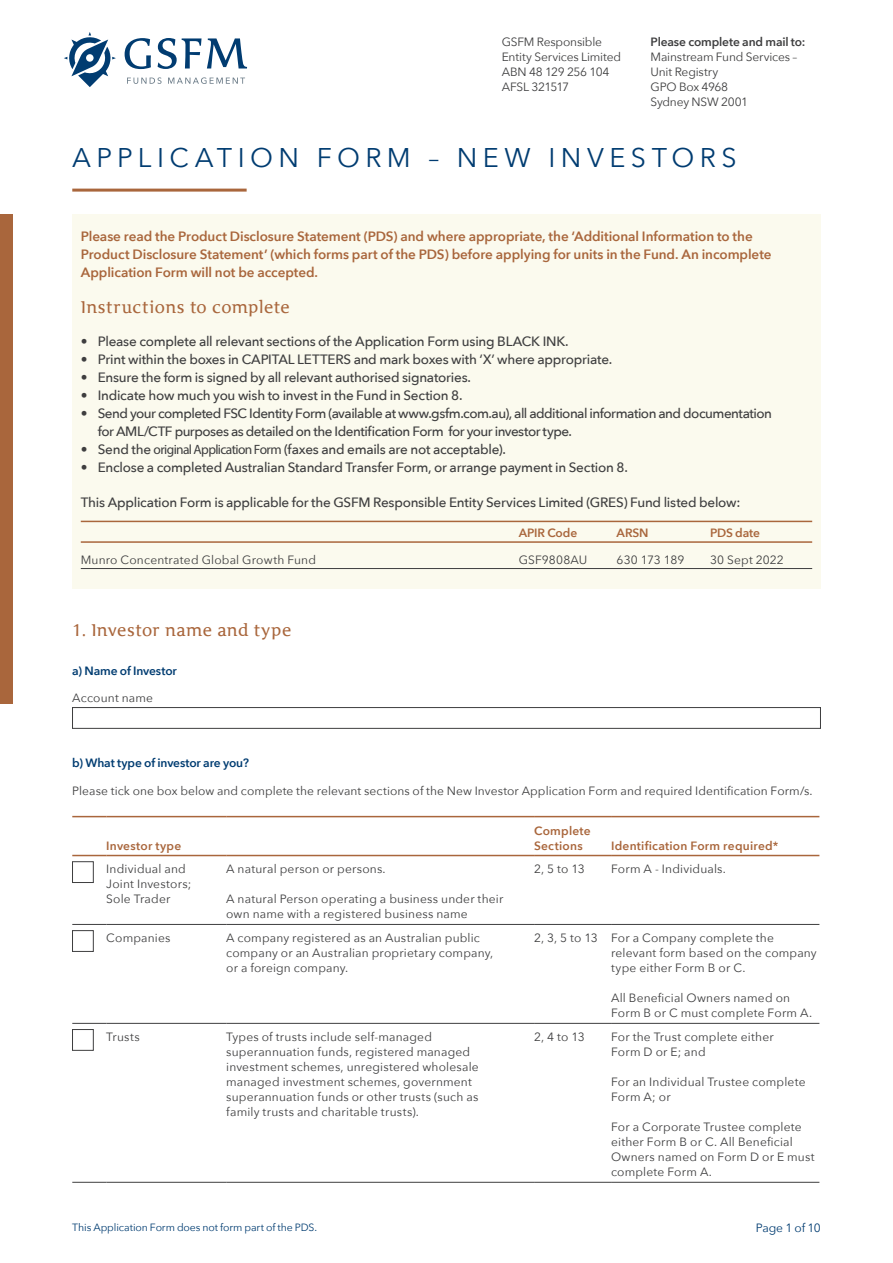
<style>
.page{position:relative;width:893px;height:1263px;background:#fff}
.page>*{position:absolute;margin:0;border:0;box-sizing:border-box;transform-origin:0 0}
.section_heading_left{font:27px "Avenir Next";letter-spacing:.2em;color:#013c71}
.FORM_subhead_1{font:18px "Cicero";letter-spacing:.025em;color:#a9663c}
.FORM_points{font:500 13.5px "Avenir Next";letter-spacing:-.02em;color:#3e3e3f}
.FORM_highlighted_tex{font:600 13.5px/18px "Avenir Next";letter-spacing:-.005em;color:#a9663c}
.FORM_points-2{font:500 13.5px/18px "Avenir Next";letter-spacing:-.04em;color:#3e3e3f}
.text{font:500 13.5px "Avenir Next";letter-spacing:-.02em;color:#3e3e3f}
.FORM_text{font:12px/15px "Avenir Next";letter-spacing:.015em;color:#3e3e3f}
.FORM_text_with_boxes{font:12px "Avenir Next";letter-spacing:.015em;color:#3e3e3f}
.t1{font:600 12px/15px "Avenir Next";letter-spacing:.02em;color:#a9663c}
.header_left{font:12px/15px "Avenir Next";letter-spacing:-.015em;color:#3e3e3f}
.text-2{font:12px/15px "Avenir Next";letter-spacing:-.015em;color:#3e3e3f}
.FORM_subhead_2{font:600 12px "Avenir Next";letter-spacing:-.01em;color:#013c71}
.header_left-2{font:600 12px "Avenir Next";letter-spacing:-.01em;color:#3e3e3f}
.text-3{font:12px "Avenir Next";letter-spacing:-.04em;color:#3e3e3f}
.t2{font:12px "Avenir Next";letter-spacing:-.02em;color:#013c71}
.t3{font:600 12px "Avenir Next";letter-spacing:-.01em;color:#a9663c}
.t4{font:10.5px "Avenir Next";letter-spacing:-.01em;color:#013c71}
.s1{font-family:"Myriad Pro";font-weight:400}
</style>
<div class="page">
<div style="left:72px;top:707px;width:749px;height:22px;background:#fff;border:1px solid #3e3e3f"></div>
<hr style="left:72px;top:855px;width:34px;height:1px;background:#a9663c">
<hr style="left:106px;top:855px;width:120px;height:1px;background:#a9663c">
<hr style="left:226px;top:855px;width:308px;height:1px;background:#a9663c">
<hr style="left:534px;top:855px;width:77px;height:1px;background:#a9663c">
<hr style="left:611px;top:855px;width:208px;height:1px;background:#a9663c">
<hr style="left:72px;top:924px;width:34px;height:1px;background:#3e3e3f">
<hr style="left:106px;top:924px;width:120px;height:1px;background:#3e3e3f">
<hr style="left:226px;top:924px;width:308px;height:1px;background:#3e3e3f">
<hr style="left:534px;top:924px;width:77px;height:1px;background:#3e3e3f">
<hr style="left:611px;top:924px;width:208px;height:1px;background:#3e3e3f">
<hr style="left:72px;top:1023px;width:34px;height:1px;background:#3e3e3f">
<hr style="left:106px;top:1023px;width:120px;height:1px;background:#3e3e3f">
<hr style="left:226px;top:1023px;width:308px;height:1px;background:#3e3e3f">
<hr style="left:534px;top:1023px;width:77px;height:1px;background:#3e3e3f">
<hr style="left:611px;top:1023px;width:208px;height:1px;background:#3e3e3f">
<hr style="left:72px;top:1182px;width:34px;height:1px;background:#3e3e3f">
<hr style="left:106px;top:1182px;width:120px;height:1px;background:#3e3e3f">
<hr style="left:226px;top:1182px;width:308px;height:1px;background:#3e3e3f">
<hr style="left:534px;top:1182px;width:77px;height:1px;background:#3e3e3f">
<hr style="left:611px;top:1182px;width:208px;height:1px;background:#3e3e3f">
<hr style="left:72px;top:816px;width:34px;height:1px;background:#a9663c">
<hr style="left:106px;top:816px;width:120px;height:1px;background:#a9663c">
<hr style="left:226px;top:816px;width:308px;height:1px;background:#a9663c">
<hr style="left:534px;top:816px;width:77px;height:1px;background:#a9663c">
<hr style="left:611px;top:816px;width:208px;height:1px;background:#a9663c">
<div style="left:72px;top:861px;width:22px;height:22px;border:1px solid #3e3e3f"></div>
<div style="left:72px;top:930px;width:22px;height:22px;border:1px solid #3e3e3f"></div>
<div style="left:72px;top:1029px;width:22px;height:21px;border:1px solid #3e3e3f"></div>
<div style="left:72px;top:215px;width:749px;height:374px;background:#fbfaee"></div>
<hr style="left:81px;top:521px;width:731px;height:1px;background:#a9663c">
<hr style="left:81px;top:541px;width:731px;height:2px;background:#a9663c">
<hr style="left:81px;top:568px;width:731px;height:1px;background:#3e3e3f">
<hr style="left:72px;top:189px;width:175px;height:3px;background:#a9663c">
<svg style="left:127px;top:77px;width:35px;height:7px"></svg>
<svg style="left:168px;top:77px;width:77px;height:7px"></svg>
<svg style="left:125px;top:38px;width:26px;height:31px"></svg>
<svg style="left:158px;top:38px;width:89px;height:31px"></svg>
<svg style="left:64px;top:32px;width:52px;height:55px"></svg>
<div style="left:0;top:215px;width:13px;height:489px;background:#a9663c"></div>
<p class="text-2" style="left:502px;top:34px;width:121px">GSFM Responsible<br>Entity Services Limited</p>
<p class="text-2" style="left:502px;top:64px;width:109px">ABN 48 129 256 104</p>
<p class="text-3" style="left:502px;top:77px;width:69px">AFSL 321517</p>
<p class="header_left-2" style="left:651px;top:32px;width:156px">Please complete and mail to:</p>
<p class="header_left" style="left:651px;top:49px;width:148px">Mainstream Fund Services –<br>Unit Registry</p>
<p class="header_left" style="left:651px;top:79px;width:79px">GPO Box 4968</p>
<p class="header_left" style="left:651px;top:94px;width:99px">Sydney NSW 2001</p>
<p class="section_heading_left" style="left:72px;top:135px;width:666px">APPLICATION FORM – NEW INVESTORS</p>
<p class="FORM_highlighted_tex" style="left:81px;top:227px;width:692px">Please read the Product Disclosure Statement (PDS) and where appropriate, the ‘Additional Information to the<br>Product Disclosure Statement’ (which forms part of the PDS) before applying for units in the Fund. An incomplete<br>Application Form will not be accepted.</p>
<p class="FORM_subhead_1" style="left:81px;top:296px;width:211px">Instructions to complete</p>
<p class="FORM_points" style="left:81px;top:330px;width:489px">• Please complete all relevant sections of the Application Form using BLACK INK.</p>
<p class="FORM_points" style="left:81px;top:348px;width:533px">• Print within the boxes in CAPITAL LETTERS and mark boxes with ‘X’ where appropriate.</p>
<p class="FORM_points" style="left:81px;top:366px;width:392px">• Ensure the form is signed by all relevant authorised signatories.</p>
<p class="FORM_points" style="left:81px;top:384px;width:383px">• Indicate how much you wish to invest in the Fund in Section 8.</p>
<p class="FORM_points-2" style="left:98px;top:404px;width:676px;text-indent:-17px">• Send your completed FSC Identity Form (available at www.gsfm.com.au), all additional information and documentation for AML/CTF purposes as detailed on the Identification Form for your investor type.</p>
<p class="FORM_points" style="left:81px;top:438px;width:427px">• Send the <span class="s1">original Application Form</span> (faxes and emails are not acceptable).</p>
<p class="FORM_points" style="left:81px;top:456px;width:549px">• Enclose a completed Australian Standard Transfer Form, or arrange payment in Section 8.</p>
<p class="text" style="left:81px;top:491px;width:661px">This Application Form is applicable for the GSFM Responsible Entity Services Limited (GRES) Fund listed below:</p>
<p class="t3" style="left:519px;top:523px;width:60px">APIR Code</p>
<p class="t1" style="left:617px;top:525px;width:33px">ARSN</p>
<p class="t1" style="left:710px;top:525px;width:51px">PDS date</p>
<p class="FORM_text_with_boxes" style="left:81px;top:550px;width:237px">Munro Concentrated Global Growth Fund</p>
<p class="FORM_text_with_boxes" style="left:519px;top:550px;width:70px">GSF9808AU</p>
<p class="FORM_text_with_boxes" style="left:617px;top:550px;width:69px">630 173 189</p>
<p class="FORM_text_with_boxes" style="left:710px;top:550px;width:75px">30 Sept 2022</p>
<p class="FORM_subhead_1" style="left:72px;top:619px;width:221px">1. Investor name and type</p>
<p class="FORM_subhead_2" style="left:72px;top:660px;width:106px">a) Name of Investor</p>
<p class="FORM_text_with_boxes" style="left:72px;top:687px;width:82px">Account name</p>
<p class="FORM_subhead_2" style="left:72px;top:753px;width:178px">b) What type of investor are you?</p>
<p class="FORM_text" style="left:72px;top:783px;width:742px">Please tick one box below and complete the relevant sections of the New Investor Application Form and required Identification Form/s.</p>
<p class="t1" style="left:106px;top:837px;width:77px">Investor type</p>
<p class="FORM_text" style="left:106px;top:861px;width:87px">Individual and<br>Joint Investors;<br>Sole Trader</p>
<p class="FORM_text" style="left:226px;top:861px;width:161px">A natural person or persons.</p>
<p class="FORM_text" style="left:226px;top:891px;width:279px">A natural Person operating a business under their own name with a registered business name</p>
<p class="t1" style="left:534px;top:822px;width:58px">Complete<br>Sections</p>
<p class="t1" style="left:611px;top:837px;width:169px">Identification Form required*</p>
<p class="FORM_text" style="left:534px;top:861px;width:52px">2, 5 to 13</p>
<p class="FORM_text" style="left:611px;top:861px;width:116px">Form A - Individuals.</p>
<p class="FORM_text" style="left:106px;top:930px;width:66px">Companies</p>
<p class="FORM_text" style="left:226px;top:930px;width:269px">A company registered as an Australian public company or an Australian proprietary company, or a foreign company.</p>
<p class="FORM_text" style="left:534px;top:930px;width:65px">2, 3, 5 to 13</p>
<p class="FORM_text" style="left:611px;top:930px;width:207px">For a Company complete the relevant form based on the company type either Form B or C.</p>
<p class="FORM_text" style="left:611px;top:990px;width:203px">All Beneficial Owners named on<br>Form B or C must complete Form A.</p>
<p class="FORM_text" style="left:106px;top:1029px;width:35px">Trusts</p>
<p class="FORM_text" style="left:226px;top:1029px;width:254px">Types of trusts include self-managed superannuation funds, registered managed investment schemes, unregistered wholesale managed investment schemes, government superannuation funds or other trusts (such as family trusts and charitable trusts).</p>
<p class="FORM_text" style="left:534px;top:1029px;width:52px">2, 4 to 13</p>
<p class="FORM_text" style="left:611px;top:1029px;width:164px">For the Trust complete either<br>Form D or E; and</p>
<p class="FORM_text" style="left:611px;top:1074px;width:196px">For an Individual Trustee complete<br>Form A; or</p>
<p class="FORM_text" style="left:611px;top:1119px;width:205px">For a Corporate Trustee complete either Form B or C. All Beneficial<br>Owners named on Form D or E must complete Form A.</p>
<p class="t4" style="left:72px;top:1218px;width:246px">This Application Form does not form part of the PDS.</p>
<p class="t2" style="left:756px;top:1218px;width:66px">Page 1 of 10</p>
</div>
